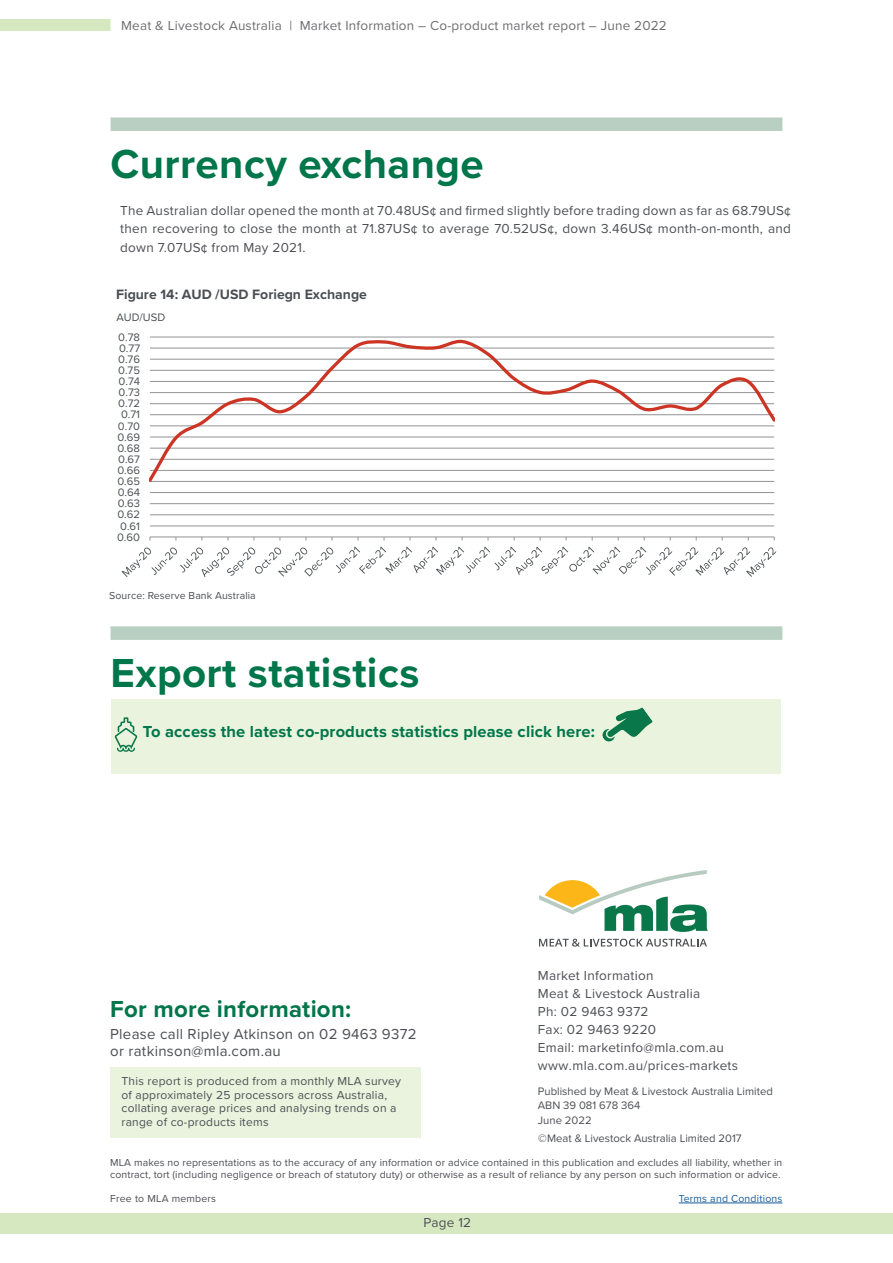
<style>
.page{position:relative;width:893px;height:1263px;background:#fff}
.page>*{position:absolute;margin:0;border:0;box-sizing:border-box;transform-origin:0 0}
.MLA_Heading_1{font:700 42px "Proxima Nova";letter-spacing:.01em;color:#00764a}
.Heading{font:700 24px "Proxima Nova";letter-spacing:.01em;color:#00764a}
.Heading-2{font:700 16.5px "Proxima Nova";letter-spacing:.01em;color:#00764a}
.Table_Text{font:15px "Proxima Nova";letter-spacing:.02em;color:#4d4f54}
.t1{font:700 14.1px "Proxima Nova";color:#4b4f54}
.MLA_Paragraph{font:13.5px/18px "Proxima Nova";letter-spacing:.02em;color:#4d4f54;text-align:justify}
.t2{font:13.5px "Proxima Nova";letter-spacing:.015em;color:#6e6d71}
.MLA_Paragraph-2{font:12px/13.5px "Proxima Nova";letter-spacing:.02em;color:#4d4f54}
.Graph_headings{font:11.25px/14.2px "Proxima Nova";color:#4d4f54}
.t3{font:11.25px "Proxima Nova";color:#4b4f54}
.Footnote{font:10.5px/12px "Proxima Nova";letter-spacing:.01em;color:#4d4f54}
.t4{font:10.5px "Proxima Nova";letter-spacing:.02em;color:#175d9e}
.s1{font-weight:500;font-style:italic}
</style>
<div class="page">
<div style="left:0;top:19px;width:111px;height:12px;background:#d6e8bf"></div>
<div style="left:0;top:1213px;width:893px;height:21px;background:#d6e8bf"></div>
<div style="left:112px;top:699px;width:669px;height:75px;background:#e9f3dd"></div>
<svg style="left:539px;top:870px;width:169px;height:62px"></svg>
<svg style="left:539px;top:939px;width:168px;height:7px"></svg>
<div style="left:111px;top:626px;width:671px;height:14px;background:#b8cfc1"></div>
<div style="left:110px;top:1067px;width:311px;height:71px;background:#e9f3dd"></div>
<svg style="left:602px;top:707px;width:51px;height:35px"></svg>
<hr style="left:679px;top:1203px;width:103px;height:1px;background:#175d9e">
<div style="left:111px;top:117px;width:671px;height:14px;background:#b8cfc1"></div>
<svg style="left:115px;top:717px;width:22px;height:35px"></svg>
<hr style="left:150px;top:526px;width:624px;height:1px;background:#929395">
<hr style="left:150px;top:514px;width:624px;height:1px;background:#929395">
<hr style="left:150px;top:503px;width:624px;height:1px;background:#929395">
<hr style="left:150px;top:492px;width:624px;height:1px;background:#929395">
<hr style="left:150px;top:537px;width:624px;height:1px;background:#929395">
<svg style="left:150px;top:337px;width:625px;height:145px"></svg>
<svg style="left:122px;top:546px;width:654px;height:31px"></svg>
<p class="t2" style="left:121px;top:15px;width:547px">Meat &amp; Livestock Australia | Market Information – Co-product market report – June 2022</p>
<p class="MLA_Heading_1" style="left:111px;top:132px;width:375px">Currency exchange</p>
<p class="MLA_Paragraph" style="left:120px;top:201px;width:672px">The Australian dollar opened the month at 70.48US¢ and firmed slightly before trading down as far as 68.79US¢ then recovering to close the month at 71.87US¢ to average 70.52US¢, down 3.46US¢ month-on-month, and down 7.07US¢ from May 2021.</p>
<p class="t1" style="left:116px;top:283px;width:252px">Figure 14: AUD /USD Foriegn Exchange</p>
<p class="t3" style="left:116px;top:309px;width:50px">AUD/USD</p>
<p class="t3" style="left:118px;top:328px;width:23px">0.78</p>
<p class="t3" style="left:119px;top:340px;width:23px">0.77</p>
<p class="t3" style="left:118px;top:351px;width:23px">0.76</p>
<p class="t3" style="left:118px;top:362px;width:23px">0.75</p>
<p class="t3" style="left:119px;top:373px;width:23px">0.74</p>
<p class="t3" style="left:119px;top:384px;width:23px">0.73</p>
<p class="t3" style="left:118px;top:395px;width:23px">0.72</p>
<p class="t3" style="left:121px;top:406px;width:21px">0.71</p>
<p class="t3" style="left:118px;top:417px;width:24px">0.70</p>
<p class="t3" style="left:117px;top:428px;width:24px">0.69</p>
<p class="t3" style="left:117px;top:440px;width:24px">0.68</p>
<p class="t3" style="left:118px;top:451px;width:23px">0.67</p>
<p class="t3" style="left:117px;top:462px;width:24px">0.66</p>
<p class="t3" style="left:117px;top:473px;width:24px">0.65</p>
<p class="t3" style="left:118px;top:484px;width:24px">0.64</p>
<p class="t3" style="left:118px;top:495px;width:24px">0.63</p>
<p class="t3" style="left:117px;top:506px;width:24px">0.62</p>
<p class="t3" style="left:120px;top:517px;width:21px">0.61</p>
<p class="t3" style="left:117px;top:528px;width:24px">0.60</p>
<p class="Footnote" style="left:109px;top:589px;width:148px">Source: Reserve Bank Australia</p>
<p class="MLA_Heading_1" style="left:111px;top:641px;width:310px">Export statistics</p>
<p class="Heading-2" style="left:143px;top:719px;width:454px">To access the latest co-products statistics please click here:</p>
<p class="Heading" style="left:110px;top:991px;width:242px">For more information:</p>
<p class="Table_Text" style="left:110px;top:1023px;width:308px">Please call Ripley Atkinson on 02 9463 9372</p>
<p class="Table_Text" style="left:110px;top:1039px;width:172px">or ratkinson@mla.com.au</p>
<p class="MLA_Paragraph-2" style="left:122px;top:1074px;width:281px">This report is produced from a monthly MLA survey of approximately 25 processors across Australia, collating average prices and analysing trends on a range of co-products items</p>
<p class="MLA_Paragraph" style="left:538px;top:966px;width:117px">Market Information</p>
<p class="MLA_Paragraph" style="left:538px;top:984px;width:164px">Meat &amp; Livestock Australia</p>
<p class="MLA_Paragraph" style="left:538px;top:1002px;width:112px">Ph: 02 9463 9372</p>
<p class="MLA_Paragraph" style="left:538px;top:1020px;width:120px">Fax: 02 9463 9220</p>
<p class="MLA_Paragraph" style="left:538px;top:1038px;width:187px">Email: marketinfo@mla.com.au</p>
<p class="MLA_Paragraph" style="left:538px;top:1056px;width:202px">www.mla.com.au/prices-markets</p>
<p class="Graph_headings" style="left:538px;top:1084px;width:236px">Published by Meat &amp; Livestock Australia Limited<br>ABN 39 081 678 364</p>
<p class="Graph_headings" style="left:538px;top:1112px;width:55px">June 2022</p>
<p class="Graph_headings" style="left:538px;top:1130px;width:205px"><span class="s1">©</span> Meat &amp; Livestock Australia Limited 2017</p>
<p class="Footnote" style="left:110px;top:1156px;width:674px">MLA makes no representations as to the accuracy of any information or advice contained in this publication and excludes all liability, whether in contract, tort (including negligence or breach of statutory duty) or otherwise as a result of reliance by any person on such information or advice.</p>
<p class="Footnote" style="left:110px;top:1191px;width:107px">Free to MLA members</p>
<p class="t4" style="left:679px;top:1190px;width:105px">Terms and Conditions</p>
<p class="MLA_Paragraph" style="left:423px;top:1213px;width:49px">Page 12</p>
</div>
